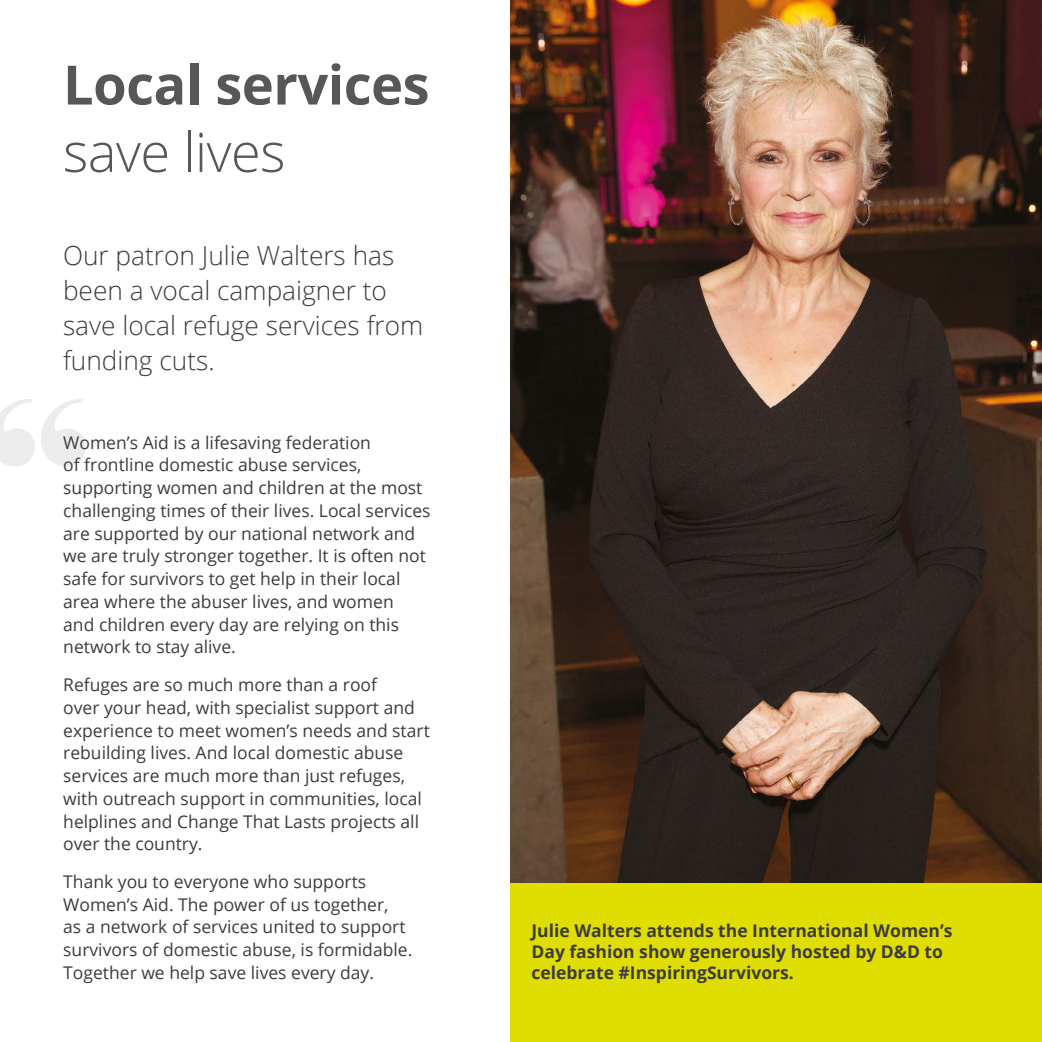
<style>
.page{position:relative;width:1042px;height:1042px;background:#fff}
.page>*{position:absolute;margin:0;border:0;box-sizing:border-box;transform-origin:0 0}
.t1{font:700 54.25px "Open Sans";letter-spacing:-.01em;color:#575756}
.t2{font:300 54.25px "Open Sans";letter-spacing:-.01em;color:#575756}
.t3{font:300 26.25px/35px "Open Sans";color:#3c3c3b}
.t4{font:17.5px/22.8px "Open Sans";color:#3c3c3b}
.t5{font:700 17.5px/21px "Open Sans";color:#3c3c3b}
</style>
<div class="page">
<svg style="left:0;top:399px;width:86px;height:67px"></svg>
<img style="left:510px;top:0;width:532px;height:883px">
<div style="left:510px;top:883px;width:532px;height:159px;background:#e0dd00"></div>
<h1 class="t1" style="left:63px;top:47px;width:368px">Local services</h1>
<h1 class="t2" style="left:63px;top:115px;width:224px">save lives</h1>
<h2 class="t3" style="left:63px;top:237px;width:362px">Our patron Julie Walters has been a vocal campaigner to save local refuge services from funding cuts.</h2>
<p class="t4" style="left:63px;top:430px;width:369px">Women’s Aid is a lifesaving federation<br>of frontline domestic abuse services, supporting women and children at the most challenging times of their lives. Local services are supported by our national network and we are truly stronger together. It is often not safe for survivors to get help in their local area where the abuser lives, and women<br>and children every day are relying on this network to stay alive.</p>
<p class="t4" style="left:63px;top:673px;width:368px">Refuges are so much more than a roof<br>over your head, with specialist support and experience to meet women’s needs and start rebuilding lives. And local domestic abuse services are much more than just refuges, with outreach support in communities, local helplines and Change That Lasts projects all over the country.</p>
<p class="t4" style="left:63px;top:870px;width:351px">Thank you to everyone who supports Women’s Aid. The power of us together,<br>as a network of services united to support survivors of domestic abuse, is formidable.<br>Together we help save lives every day.</p>
<p class="t5" style="left:531px;top:919px;width:422px">Julie Walters attends the International Women’s<br>Day fashion show generously hosted by D&amp;D to celebrate #InspiringSurvivors.</p>
</div>
